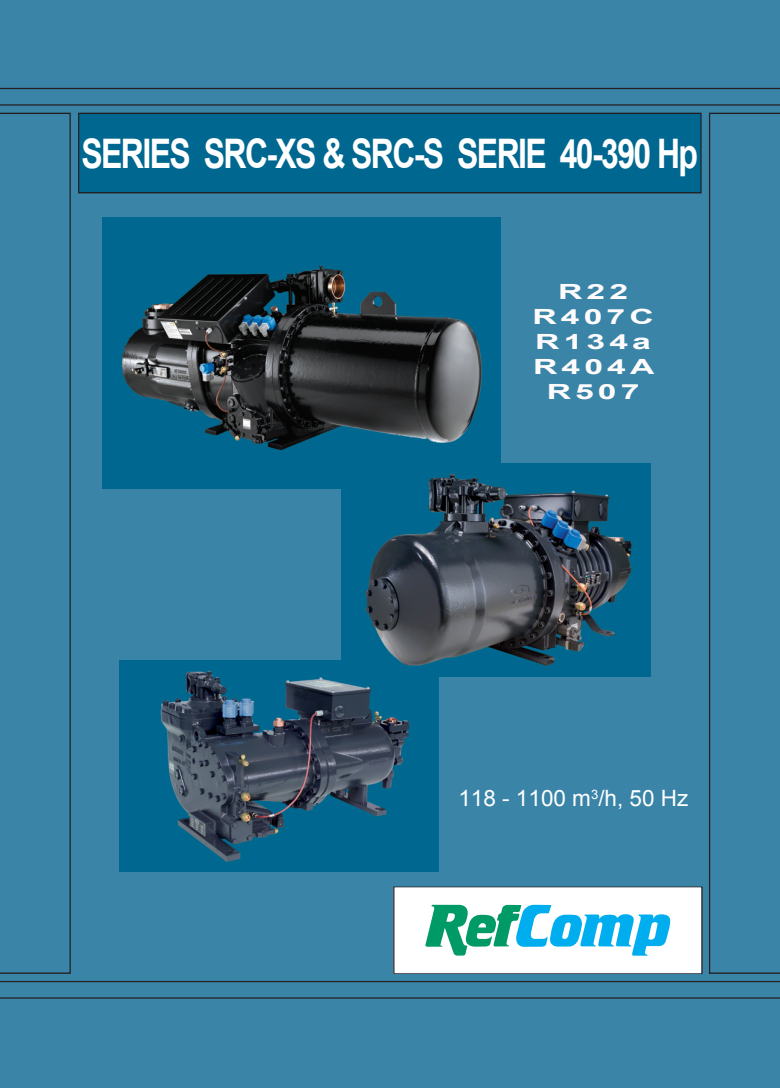
<style>
.page{position:relative;width:780px;height:1088px;background:#3a84a8}
.page>*{position:absolute;margin:0;border:0;box-sizing:border-box;transform-origin:0 0}
.t1{font:700 40.75px "Arial";letter-spacing:-.05em;color:#fff;scale:.78 1}
.t2{font:22.5px "Arial";color:#fff}
.t3{font:700 20.88px/25px "Arial";letter-spacing:.12em;color:#fefbfc;text-align:center;scale:1.61 1}
</style>
<div class="page">
<div style="left:79px;top:113px;width:622px;height:80px;background:#006890"></div>
<div style="left:78px;top:113px;width:623px;height:80px;border:1px solid #231f20"></div>
<div style="left:394px;top:887px;width:308px;height:86px;background:#fff"></div>
<svg style="left:425px;top:905px;width:245px;height:50px"></svg>
<div style="left:393px;top:886px;width:309px;height:88px;border:1px solid #231f20"></div>
<svg style="left:709px;top:113px;width:71px;height:861px"></svg>
<svg style="left:0;top:113px;width:71px;height:861px"></svg>
<svg style="left:0;top:981px;width:780px;height:17px"></svg>
<svg style="left:0;top:88px;width:780px;height:18px"></svg>
<img style="left:103px;top:218px;width:397px;height:270px">
<img style="left:119px;top:661px;width:319px;height:210px">
<img style="left:341px;top:463px;width:309px;height:213px">
<p class="t1" style="left:81px;top:127px;width:792px">SERIES SRC-XS &amp; SRC-S SERIE 40-390 Hp</p>
<p class="t3" style="left:532px;top:280px;width:77px">R22<br>R407C<br>R134a<br>R404A<br>R507</p>
<p class="t2" style="left:458px;top:783px;width:231px">118 - 1100 m<sup>3</sup>/h, 50 Hz</p>
</div>
